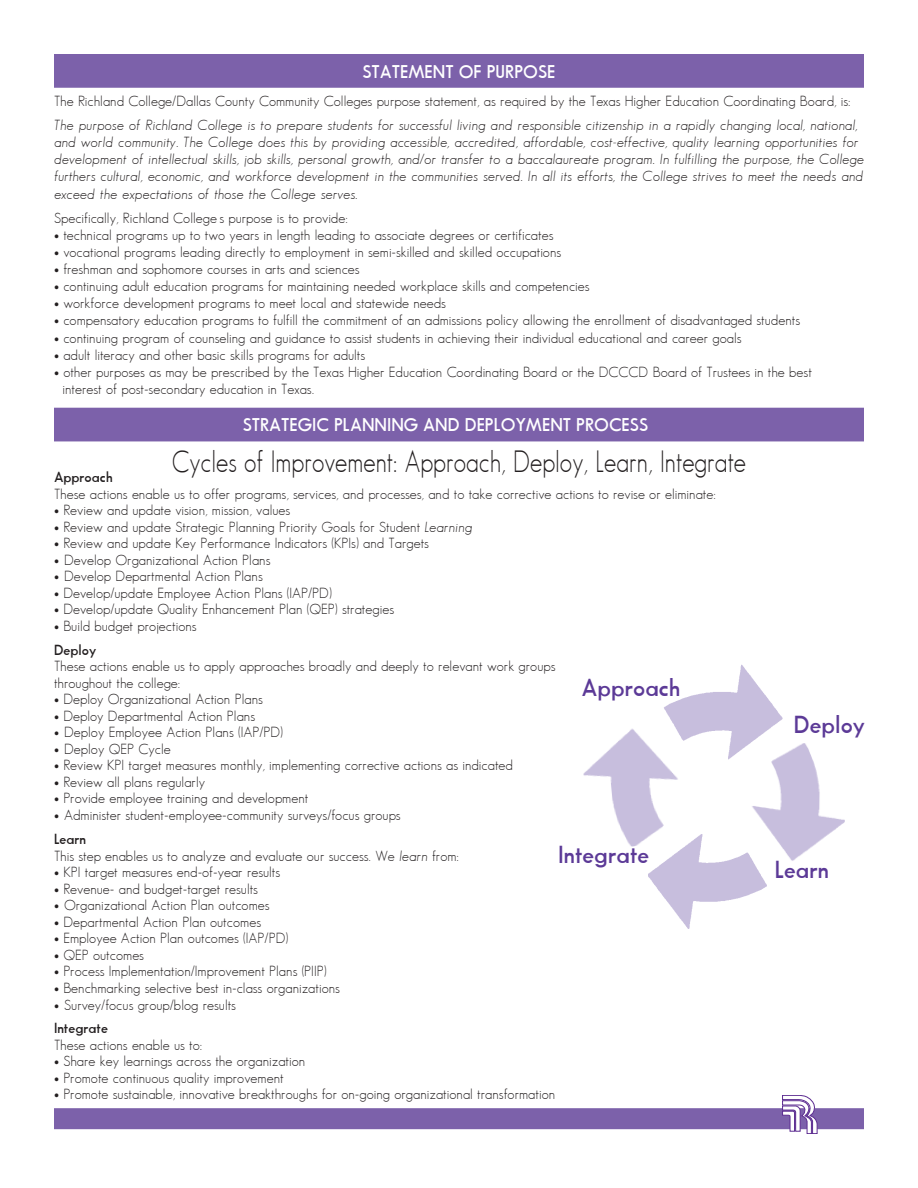
<style>
.page{position:relative;width:918px;height:1188px;background:#fff}
.page>*{position:absolute;margin:0;border:0;box-sizing:border-box;transform-origin:0 0}
.t1{font:30px "Sans Serif FLF";color:#231f20;scale:.83 1}
.t2{font:600 24px "Sans Serif FLF";color:#5c3a97}
.t3{font:600 18px "Sans Serif FLF";color:#fff}
.t4{font:14.25px/16.5px "Sans Serif FLF";color:#231f20}
.t5{font:italic 14.25px/17.1px "Sans Serif FLF";color:#231f20}
.t6{font:600 14.25px "Sans Serif FLF";color:#231f20}
.s1{font-style:italic}
.s2{font-weight:600}
</style>
<div class="page">
<img style="left:664px;top:665px;width:118px;height:94px">
<img style="left:750px;top:742px;width:95px;height:119px">
<img style="left:648px;top:834px;width:118px;height:95px">
<div style="left:54px;top:1108px;width:810px;height:21px;background:#7c61aa"></div>
<svg style="left:782px;top:1095px;width:36px;height:39px"></svg>
<div style="left:55px;top:55px;width:808px;height:32px;background:#7c61aa"></div>
<div style="left:54px;top:54px;width:810px;height:34px;border:2px solid #7c61aa"></div>
<div style="left:55px;top:408px;width:808px;height:33px;background:#7c61aa"></div>
<img style="left:583px;top:724px;width:101px;height:126px">
<p class="t3" style="left:362px;top:61px;width:12px">STATEMENT</p>
<p class="t3" style="left:459px;top:61px;width:76px">OF PURPOSE</p>
<p class="t4" style="left:54px;top:93px;width:798px">The Richland College/Dallas County Community Colleges purpose statement, as required by the Texas Higher Education Coordinating Board, is:</p>
<p class="t5" style="left:54px;top:117px;width:812px">The purpose of Richland College is to prepare students for successful living and responsible citizenship in a rapidly changing local, national, and world community. The College does this by providing accessible, accredited, affordable, cost-effective, quality learning opportunities for development of intellectual skills, job skills, personal growth, and/or transfer to a baccalaureate program. In fulfilling the purpose, the College furthers cultural, economic, and workforce development in the communities served. In all its efforts, the College strives to meet the needs and exceed the expectations of those the College serves.</p>
<p class="t4" style="left:54px;top:210px;width:295px">Specifically, Richland College‘s purpose is to provide:</p>
<p class="t4" style="left:54px;top:227px;width:501px">• technical programs up to two years in length leading to associate degrees or certificates</p>
<p class="t4" style="left:54px;top:244px;width:509px">• vocational programs leading directly to employment in semi-skilled and skilled occupations</p>
<p class="t4" style="left:54px;top:261px;width:307px">• freshman and sophomore courses in arts and sciences</p>
<p class="t4" style="left:54px;top:278px;width:537px">• continuing adult education programs for maintaining needed workplace skills and competencies</p>
<p class="t4" style="left:54px;top:295px;width:394px">• workforce development programs to meet local and statewide needs</p>
<p class="t4" style="left:54px;top:312px;width:748px">• compensatory education programs to fulfill the commitment of an admissions policy allowing the enrollment of disadvantaged students</p>
<p class="t4" style="left:54px;top:329px;width:689px">• continuing program of counseling and guidance to assist students in achieving their individual educational and career goals</p>
<p class="t4" style="left:54px;top:346px;width:313px">• adult literacy and other basic skills programs for adults</p>
<p class="t4" style="left:63px;top:363px;width:751px;line-height:17.1px;text-indent:-9px">• other purposes as may be prescribed by the Texas Higher Education Coordinating Board or the DCCCD Board of Trustees in the best interest of post-secondary education in Texas.</p>
<p class="t3" style="left:243px;top:414px;width:407px">Strategic Planning and Deployment Process</p>
<h1 class="t1" style="left:172px;top:445px;width:693px">Cycles of Improvement: Approach, Deploy, Learn, Integrate</h1>
<p class="t6" style="left:54px;top:469px;width:60px">Approach</p>
<p class="t4" style="left:54px;top:485px;width:663px">These actions enable us to offer programs, services, and processes, and to take corrective actions to revise or eliminate:</p>
<p class="t4" style="left:54px;top:502px;width:238px">• Review and update vision, mission, values</p>
<p class="t4" style="left:54px;top:518px;width:420px">• Review and update Strategic Planning Priority Goals for Student <span class="s1">Learning</span></p>
<p class="t4" style="left:54px;top:535px;width:377px">• Review and update Key Performance Indicators (KPIs) and Targets</p>
<p class="t4" style="left:54px;top:551px;width:218px">• Develop Organizational Action Plans</p>
<p class="t4" style="left:54px;top:568px;width:210px">• Develop Departmental Action Plans</p>
<p class="t4" style="left:54px;top:584px;width:279px">• Develop/update Employee Action Plans (IAP/PD)</p>
<p class="t4" style="left:54px;top:601px;width:342px">• Develop/update Quality Enhancement Plan (QEP) strategies</p>
<p class="t4" style="left:54px;top:618px;width:144px">• Build budget projections</p>
<p class="t6" style="left:54px;top:642px;width:44px">Deploy</p>
<p class="t4" style="left:54px;top:658px;width:503px">These actions enable us to apply approaches broadly and deeply to relevant work groups throughout the college:</p>
<p class="t4" style="left:54px;top:691px;width:210px">• Deploy Organizational Action Plans</p>
<p class="t4" style="left:54px;top:708px;width:203px">• Deploy Departmental Action Plans</p>
<p class="t4" style="left:54px;top:724px;width:231px">• Deploy Employee Action Plans (IAP/PD)</p>
<p class="t4" style="left:54px;top:741px;width:118px">• Deploy QEP Cycle</p>
<p class="t4" style="left:54px;top:757px;width:460px">• Review KPI target measures monthly, implementing corrective actions as indicated</p>
<p class="t4" style="left:54px;top:774px;width:153px">• Review all plans regularly</p>
<p class="t4" style="left:54px;top:790px;width:256px">• Provide employee training and development</p>
<p class="t4" style="left:54px;top:807px;width:348px">• Administer student-employee-community surveys/focus groups</p>
<p class="t4" style="left:54px;top:831px;width:406px"><span class="s2">Learn<br></span>This step enables us to analyze and evaluate our success. We <span class="s1">learn</span> from:</p>
<p class="t4" style="left:54px;top:864px;width:228px">• KPI target measures end-of-year results</p>
<p class="t4" style="left:54px;top:880px;width:206px">• Revenue- and budget-target results</p>
<p class="t4" style="left:54px;top:897px;width:217px">• Organizational Action Plan outcomes</p>
<p class="t4" style="left:54px;top:913px;width:209px">• Departmental Action Plan outcomes</p>
<p class="t4" style="left:54px;top:930px;width:236px">• Employee Action Plan outcomes (IAP/PD)</p>
<p class="t4" style="left:54px;top:946px;width:92px">• QEP outcomes</p>
<p class="t4" style="left:54px;top:963px;width:274px">• Process Implementation/Improvement Plans (PIIP)</p>
<p class="t4" style="left:54px;top:979px;width:287px">• Benchmarking selective best in-class organizations</p>
<p class="t4" style="left:54px;top:996px;width:184px">• Survey/focus group/blog results</p>
<p class="t6" style="left:54px;top:1020px;width:55px">Integrate</p>
<p class="t4" style="left:54px;top:1037px;width:150px">These actions enable us to:</p>
<p class="t4" style="left:54px;top:1053px;width:253px">• Share key learnings across the organization</p>
<p class="t4" style="left:54px;top:1070px;width:231px">• Promote continuous quality improvement</p>
<p class="t4" style="left:54px;top:1086px;width:503px">• Promote sustainable, innovative breakthroughs for on-going organizational transformation</p>
<h2 class="t2" style="left:582px;top:674px;width:100px">Approach</h2>
<h2 class="t2" style="left:558px;top:842px;width:92px">Integrate</h2>
<h2 class="t2" style="left:794px;top:711px;width:73px">Deploy</h2>
<h2 class="t2" style="left:775px;top:856px;width:56px">Learn</h2>
</div>
